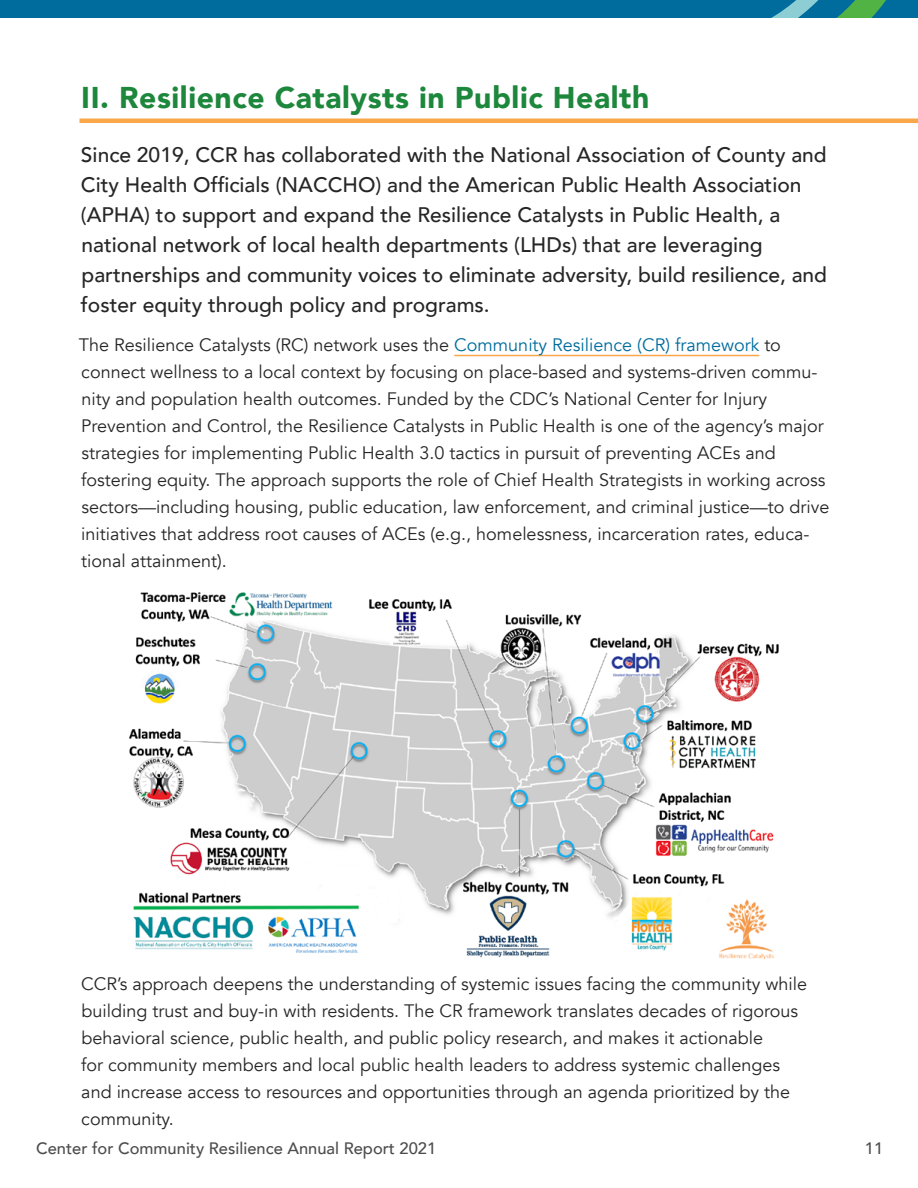
<style>
.page{position:relative;width:918px;height:1188px;background:#fff}
.page>*{position:absolute;margin:0;border:0;box-sizing:border-box;transform-origin:0 0}
.Subhead_H3{font:900 30px "Avenir";letter-spacing:.02em;color:#1d873c}
.Intro{font:500 21px/30px "Avenir";color:#262626}
.Body_Copy{font:18px/27px "Avenir";color:#262626}
.t1{font:500 16.5px "Avenir";color:#4d4d4d}
.s1{color:#006c9d}
</style>
<div class="page">
<div style="left:1px;top:0;width:917px;height:18px;background:#006c9d"></div>
<svg style="left:771px;top:0;width:115px;height:18px"></svg>
<svg style="left:0;top:0;width:1px;height:18px"></svg>
<div style="left:80px;top:118px;width:838px;height:5px;background:#faa74a"></div>
<hr style="left:454px;top:355px;width:305px;height:1px;background:#faa74a">
<img style="left:129px;top:592px;width:650px;height:368px">
<h3 class="Subhead_H3" style="left:81px;top:72px;width:569px">II. Resilience Catalysts in Public Health</h3>
<p class="Intro" style="left:81px;top:139px;width:748px">Since 2019, CCR has collaborated with the National Association of County and City Health Officials (NACCHO) and the American Public Health Association (APHA) to support and expand the Resilience Catalysts in Public Health, a national network of local health departments (LHDs) that are leveraging partnerships and community voices to eliminate adversity, build resilience, and foster equity through policy and programs.</p>
<p class="Body_Copy" style="left:79px;top:332px;width:752px">The Resilience Catalysts (RC) network uses the <span class="s1">Community Resilience (CR) framework</span> to connect wellness to a local context by focusing on place-based and systems-driven commu&shy;nity and population health outcomes. Funded by the CDC’s National Center for Injury Prevention and Control, the Resilience Catalysts in Public Health is one of the agency’s major strategies for implementing Public Health 3.0 tactics in pursuit of preventing ACEs and fostering equity. The approach supports the role of Chief Health Strategists in working across sectors—including housing, public education, law enforcement, and criminal justice—to drive initiatives that address root causes of ACEs (e.g., homelessness, incarceration rates, educa&shy;tional attainment).</p>
<p class="Body_Copy" style="left:81px;top:971px;width:728px">CCR’s approach deepens the understanding of systemic issues facing the community while building trust and buy-in with residents. The CR framework translates decades of rigorous behavioral science, public health, and public policy research, and makes it actionable<br>for community members and local public health leaders to address systemic challenges and increase access to resources and opportunities through an agenda prioritized by the community.</p>
<p class="t1" style="left:36px;top:1134px;width:402px">Center for Community Resilience Annual Report 2021</p>
<p class="t1" style="left:865px;top:1134px;width:20px">11</p>
</div>
